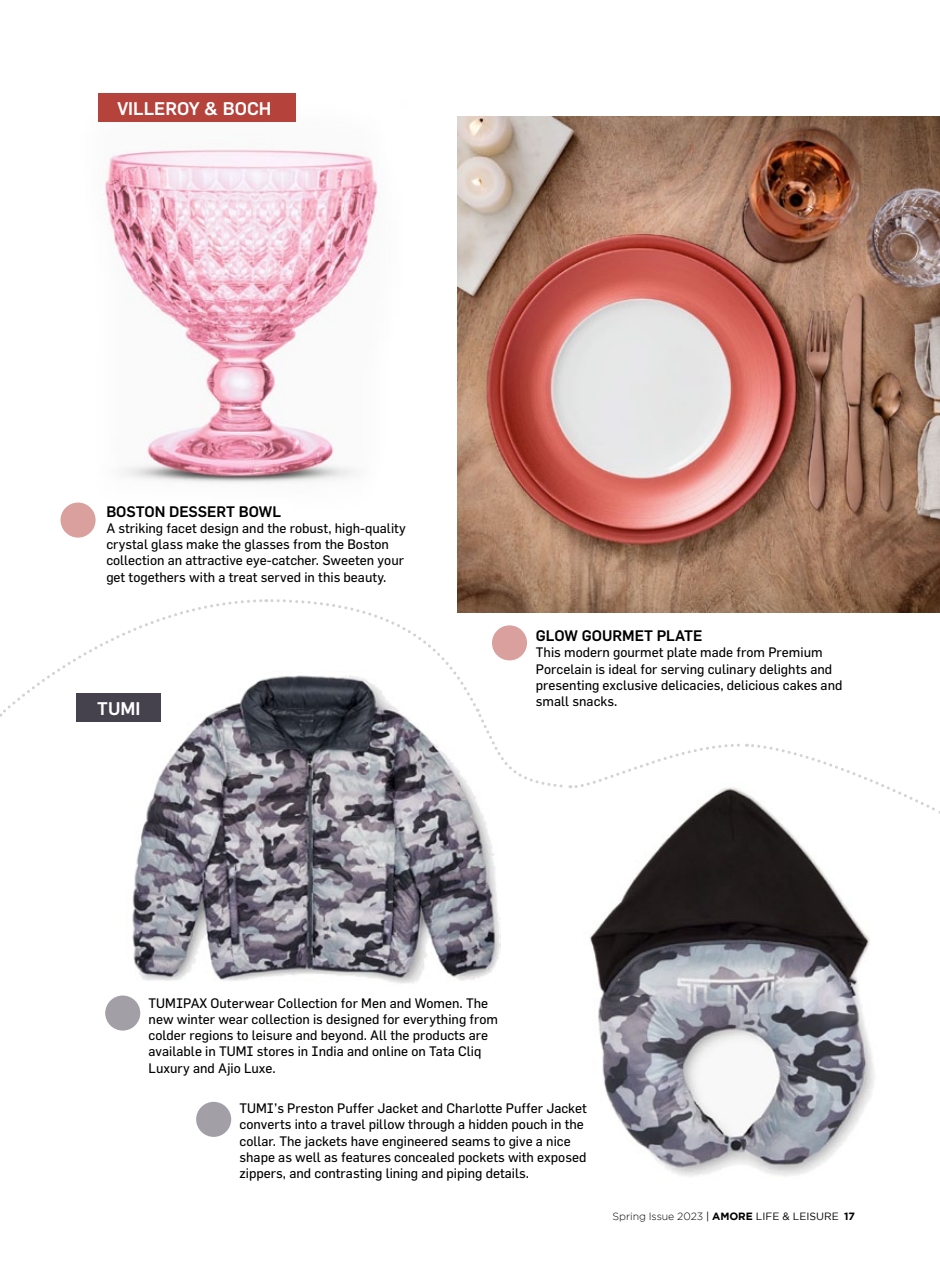
<style>
.page{position:relative;width:940px;height:1263px;background:#fff}
.page>*{position:absolute;margin:0;border:0;box-sizing:border-box;transform-origin:0 0}
.t1{font:500 18px "Flama";color:#fff}
.t2{font:500 15px "Flama";color:#000}
.t3{font:13.5px/16.2px "Flama";color:#000}
.t4{font:300 10.5px "Gotham";letter-spacing:-.01em;color:#000}
.s1{font-weight:400}
.s2{font-weight:700}
</style>
<div class="page">
<svg style="left:0;top:599px;width:940px;height:215px"></svg>
<img style="left:540px;top:782px;width:350px;height:395px">
<img style="left:105px;top:99px;width:273px;height:384px">
<img style="left:101px;top:671px;width:400px;height:313px">
<img style="left:457px;top:117px;width:483px;height:495px">
<div style="left:98px;top:94px;width:197px;height:28px;background:#b5423b"></div>
<div style="left:77px;top:693px;width:84px;height:29px;background:#46424d"></div>
<svg style="left:60px;top:502px;width:36px;height:36px"></svg>
<div style="left:492px;top:625px;width:35px;height:35px;background:#daa09d;border-radius:50%"></div>
<div style="left:105px;top:995px;width:35px;height:35px;background:#a2a0a6;border-radius:50%"></div>
<div style="left:196px;top:1102px;width:35px;height:35px;background:#a2a0a6;border-radius:50%"></div>
<h1 class="t1" style="left:117px;top:96px;width:155px">VILLEROY &amp; BOCH</h1>
<p class="t2" style="left:106px;top:501px;width:176px">BOSTON DESSERT BOWL</p>
<p class="t3" style="left:106px;top:520px;width:301px">A striking facet design and the robust, high-quality crystal glass make the glasses from the Boston collection an attractive eye-catcher. Sweeten your get togethers with a treat served in this beauty.</p>
<h1 class="t1" style="left:97px;top:695px;width:45px">TUMI</h1>
<p class="t2" style="left:536px;top:625px;width:166px">GLOW GOURMET PLATE</p>
<p class="t3" style="left:536px;top:644px;width:308px">This modern gourmet plate made from Premium Porcelain is ideal for serving culinary delights and presenting exclusive delicacies, delicious cakes and small snacks.</p>
<p class="t3" style="left:149px;top:994px;width:351px">TUMIPAX Outerwear Collection for Men and Women. The new winter wear collection is designed for everything from colder regions to leisure and beyond. All the products are available in TUMI stores in India and online on Tata Cliq Luxury and Ajio Luxe.</p>
<p class="t3" style="left:239px;top:1100px;width:349px">TUMI’s Preston Puffer Jacket and Charlotte Puffer Jacket converts into a travel pillow through a hidden pouch in the collar. The jackets have engineered seams to give a nice shape as well as features concealed pockets with exposed zippers, and contrasting lining and piping details.</p>
<p class="t4" style="left:612px;top:1210px;width:244px">Spring Issue 2023 <span class="s1">|</span> <span class="s2">AMORE</span> <span class="s1">LIFE &amp; LEISURE</span> <span class="s2">17</span></p>
</div>
